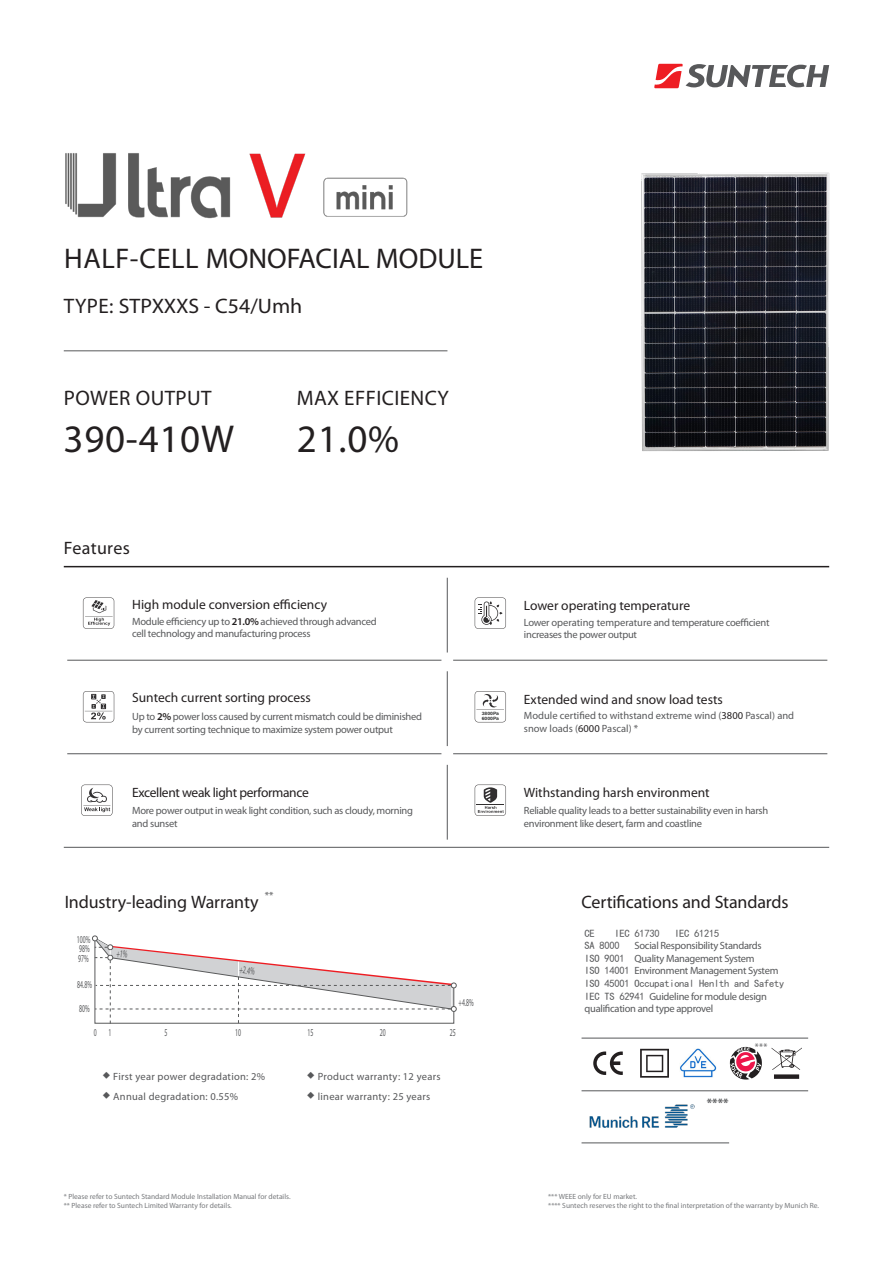
<style>
.page{position:relative;width:893px;height:1263px;background:#fff}
.page>*{position:absolute;margin:0;border:0;box-sizing:border-box;transform-origin:0 0}
.t1{font:39px "Myriad Pro";letter-spacing:.02em;color:#231f20}
.t2{font:28.5px "Myriad Pro";color:#231f20}
.t3{font:21px "Myriad Pro";letter-spacing:.02em;color:#231f20}
.t4{font:21px "Myriad Pro";color:#231f20}
.t5{font:18px "Myriad Pro";letter-spacing:-.01em;color:#231f20}
.t6{font:18px "Myriad Pro";letter-spacing:.02em;color:#231f20}
.t7{font:13.5px "Myriad Pro";color:#231f20}
.t8{font:13.5px "Myriad Pro";letter-spacing:-.025em;color:#231f20}
.bulleting{font:10.5px/12.6px "Myriad Pro";letter-spacing:-.025em;color:#57585a}
.bulleting-2{font:10.5px "Myriad Pro";letter-spacing:.025em;color:#57585a}
.bulleting-3{font:10.5px/12.6px "Myriad Pro";color:#57585a}
.t9{font:10.5px "Sim Hei";letter-spacing:-.025em;color:#57585a}
.bulleting-4{font:10.5px "Myriad Pro";letter-spacing:-.025em;color:#57585a;scale:.56 1}
.t10{font:9.6px "Myriad Pro";color:#57585a}
.t11{font:7.5px "Myriad Pro";color:#76787b}
.t12{font:7.5px "Sim Hei";color:#57585a}
.t13{font:700 4.5px/4.5px "Arial";color:#333434;scale:1.15 1}
.s1{font-weight:600;color:#231f20}
.s2{color:#231f20}
.s3{font-family:"Sim Hei"}
</style>
<div class="page">
<svg style="left:654px;top:64px;width:175px;height:24px"></svg>
<hr style="left:64px;top:566px;width:765px;height:1px;background:#231f20">
<svg style="left:83px;top:597px;width:31px;height:32px"></svg>
<svg style="left:83px;top:691px;width:31px;height:31px"></svg>
<svg style="left:81px;top:785px;width:32px;height:31px"></svg>
<svg style="left:475px;top:785px;width:31px;height:31px"></svg>
<hr style="left:447px;top:578px;width:1px;height:74px;background:#57585a">
<hr style="left:67px;top:660px;width:374px;height:1px;background:#57585a">
<hr style="left:67px;top:753px;width:374px;height:1px;background:#57585a">
<hr style="left:64px;top:847px;width:765px;height:1px;background:#57585a">
<hr style="left:453px;top:660px;width:374px;height:1px;background:#57585a">
<hr style="left:447px;top:671px;width:1px;height:75px;background:#57585a">
<hr style="left:447px;top:765px;width:1px;height:75px;background:#57585a">
<hr style="left:453px;top:753px;width:374px;height:1px;background:#57585a">
<hr style="left:581px;top:1038px;width:227px;height:1px;background:#57585a">
<svg style="left:771px;top:1047px;width:31px;height:32px"></svg>
<svg style="left:730px;top:1047px;width:32px;height:33px"></svg>
<img style="left:680px;top:1049px;width:37px;height:29px">
<svg style="left:640px;top:1049px;width:29px;height:29px"></svg>
<svg style="left:593px;top:1051px;width:30px;height:24px"></svg>
<hr style="left:581px;top:1090px;width:227px;height:1px;background:#57585a">
<img style="left:589px;top:1104px;width:106px;height:24px">
<hr style="left:581px;top:1142px;width:148px;height:1px;background:#57585a">
<hr style="left:64px;top:351px;width:383px;height:1px;background:#57585a">
<img style="left:65px;top:153px;width:343px;height:66px">
<svg style="left:475px;top:691px;width:31px;height:31px"></svg>
<img style="left:641px;top:172px;width:189px;height:279px">
<svg style="left:475px;top:597px;width:31px;height:32px"></svg>
<svg style="left:92px;top:935px;width:365px;height:89px"></svg>
<p class="t2" style="left:64px;top:241px;width:421px">HALF-CELL MONOFACIAL MODULE</p>
<p class="t4" style="left:64px;top:293px;width:240px">TYPE: STPXXXS - C54/Umh</p>
<p class="t3" style="left:64px;top:385px;width:149px">POWER OUTPUT</p>
<p class="t3" style="left:297px;top:385px;width:153px">MAX EFFICIENCY</p>
<p class="t1" style="left:64px;top:415px;width:172px">390-410W</p>
<p class="t1" style="left:297px;top:415px;width:104px">21.0%</p>
<p class="t6" style="left:64px;top:537px;width:68px">Features</p>
<p class="t7" style="left:132px;top:596px;width:196px">High module conversion efficiency</p>
<p class="t7" style="left:524px;top:597px;width:168px">Lower operating temperature</p>
<p class="bulleting" style="left:132px;top:615px;width:246px">Module efficiency up to <span class="s1">21.0%</span> achieved through advanced</p>
<p class="bulleting" style="left:132px;top:627px;width:180px">cell technology and manufacturing process</p>
<p class="bulleting" style="left:524px;top:616px;width:247px">Lower operating temperature and temperature coefficient increases the power output</p>
<p class="t7" style="left:132px;top:689px;width:180px">Suntech current sorting process</p>
<p class="t7" style="left:524px;top:691px;width:200px">Extended wind and snow load tests</p>
<p class="bulleting" style="left:132px;top:710px;width:291px">Up to <span class="s1">2%</span> power loss caused by current mismatch could be diminished by current sorting technique to maximize system power output</p>
<p class="t13" style="left:482px;top:711px;width:16px">3800Pa<br>6000Pa</p>
<p class="bulleting-3" style="left:524px;top:709px;width:272px">Module certified to withstand extreme wind (<span class="s2">3800</span> Pascal) and snow loads (<span class="s2">6000</span> Pascal) *</p>
<p class="t8" style="left:132px;top:784px;width:178px">Excellent weak light performance</p>
<p class="t7" style="left:524px;top:784px;width:187px">Withstanding harsh environment</p>
<p class="bulleting" style="left:132px;top:804px;width:282px">More power output in weak light condition, such as cloudy, morning and sunset</p>
<p class="bulleting" style="left:524px;top:804px;width:246px">Reliable quality leads to a better sustainability even in harsh environment like desert, farm and coastline</p>
<p class="bulleting" style="left:265px;top:888px;width:10px">**</p>
<p class="t5" style="left:65px;top:890px;width:195px">Industry-leading Warranty</p>
<p class="t5" style="left:581px;top:891px;width:209px">Certifications and Standards</p>
<p class="t9" style="left:584px;top:927px;width:12px">CE</p>
<p class="t9" style="left:614px;top:927px;width:47px">IEC 61730</p>
<p class="t9" style="left:674px;top:927px;width:47px">IEC 61215</p>
<p class="t9" style="left:584px;top:940px;width:37px">SA 8000</p>
<p class="bulleting" style="left:634px;top:939px;width:129px">Social Responsibility Standards</p>
<p class="bulleting" style="left:584px;top:952px;width:172px"><span class="s3">ISO 9001</span> Quality Management System</p>
<p class="bulleting" style="left:584px;top:964px;width:195px"><span class="s3">ISO 14001</span> Environment Management System</p>
<p class="t9" style="left:584px;top:978px;width:201px">ISO 45001 Occupational Henlth and Safety</p>
<p class="bulleting" style="left:584px;top:990px;width:184px"><span class="s3">IEC TS 62941</span> Guideline for module design qualification and type approvel</p>
<p class="bulleting-4" style="left:77px;top:933px;width:26px">100%</p>
<p class="bulleting-4" style="left:79px;top:942px;width:20px">98%</p>
<p class="bulleting-4" style="left:78px;top:952px;width:20px">97%</p>
<p class="bulleting-4" style="left:77px;top:978px;width:28px">84.8%</p>
<p class="bulleting-4" style="left:79px;top:1002px;width:20px">80%</p>
<p class="bulleting-4" style="left:241px;top:963px;width:29px;rotate:8deg">+2.4%</p>
<p class="bulleting-4" style="left:458px;top:996px;width:29px">+4.8%</p>
<p class="bulleting-4" style="left:94px;top:1026px;width:7px">0</p>
<p class="bulleting-4" style="left:164px;top:1026px;width:7px">5</p>
<p class="bulleting-4" style="left:235px;top:1026px;width:12px">10</p>
<p class="bulleting-4" style="left:109px;top:1026px;width:7px">1</p>
<p class="bulleting-4" style="left:307px;top:1026px;width:12px">15</p>
<p class="bulleting-4" style="left:380px;top:1026px;width:12px">20</p>
<p class="bulleting-4" style="left:450px;top:1026px;width:12px">25</p>
<p class="t12" style="left:103px;top:1072px;width:9px">◆</p>
<p class="bulleting-2" style="left:113px;top:1070px;width:153px">First year power degradation: 2%</p>
<p class="t12" style="left:103px;top:1092px;width:9px">◆</p>
<p class="bulleting-2" style="left:113px;top:1090px;width:126px">Annual degradation: 0.55%</p>
<p class="t12" style="left:307px;top:1071px;width:9px">◆</p>
<p class="bulleting-2" style="left:318px;top:1069px;width:124px">Product warranty: 12 years</p>
<p class="t12" style="left:307px;top:1091px;width:9px">◆</p>
<p class="bulleting-2" style="left:318px;top:1090px;width:114px">linear warranty: 25 years</p>
<p class="t10" style="left:755px;top:1040px;width:14px">***</p>
<p class="t11" style="left:64px;top:1191px;width:228px">* Please refer to Suntech Standard Module Installation Manual for details.</p>
<p class="t11" style="left:548px;top:1191px;width:90px">*** WEEE only for EU market.</p>
<p class="t11" style="left:64px;top:1200px;width:170px">** Please refer to Suntech Limited Warranty for details.</p>
<p class="t11" style="left:548px;top:1200px;width:272px">**** Suntech reserves the right to the final interpretation of the warranty by Munich Re.</p>
</div>
